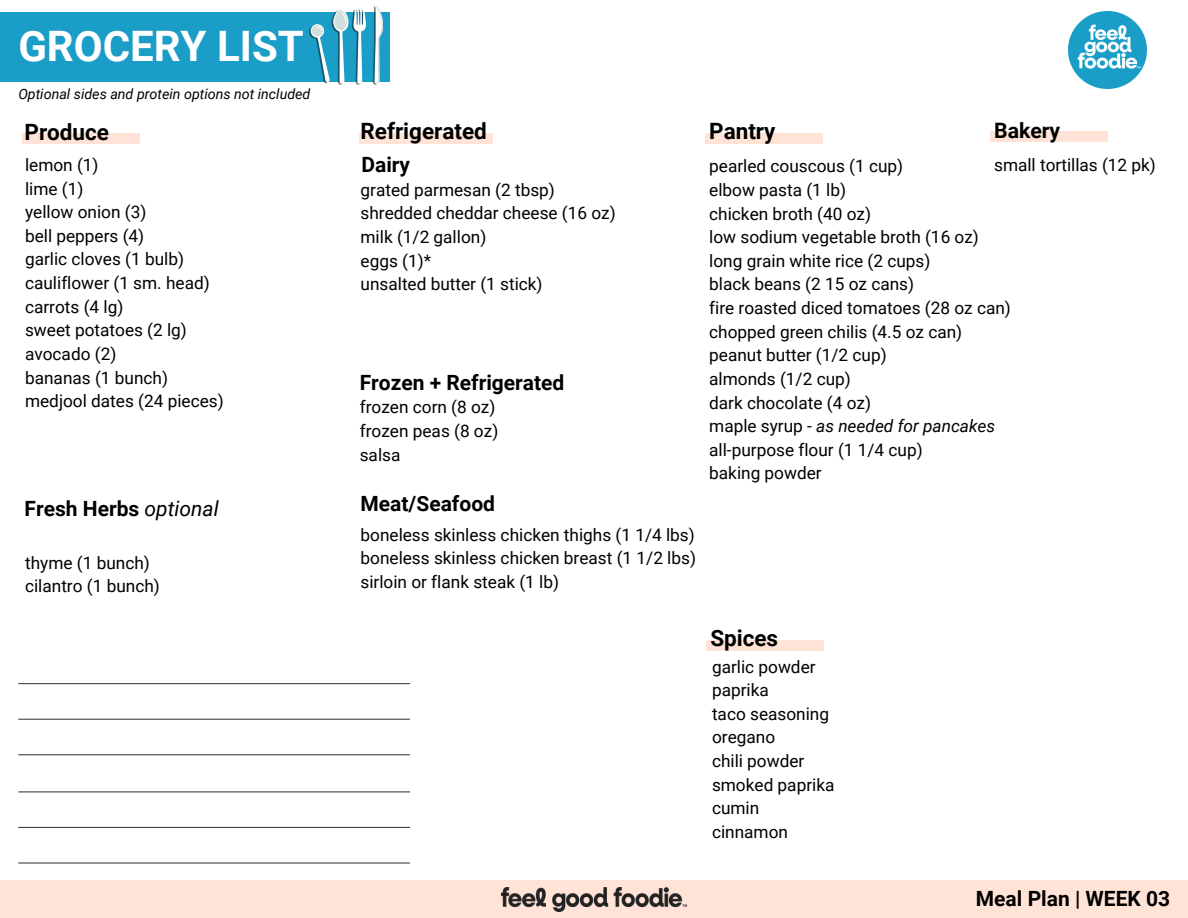
<style>
.page{position:relative;width:1188px;height:918px;background:#fff}
.page>*{position:absolute;margin:0;border:0;box-sizing:border-box;transform-origin:0 0}
.t1{font:700 42px "Roboto";color:#fff}
.t2{font:700 22.5px "Roboto";color:#000}
.t3{font:700 21.3px "Roboto";color:#000}
.t4{font:700 21px "Roboto";color:#000}
.t5{font:17.25px/23.7px "Roboto";color:#000}
.t6{font:italic 14.25px "Roboto";color:#000}
.s1{font-weight:400;font-style:italic}
.s2{font-style:italic}
</style>
<div class="page">
<div style="left:0;top:12px;width:389px;height:70px;background:#1a9ec7"></div>
<svg style="left:309px;top:5px;width:74px;height:80px"></svg>
<div style="left:705px;top:133px;width:118px;height:11px;background:#ffe3d7"></div>
<div style="left:360px;top:133px;width:133px;height:11px;background:#ffe3d7"></div>
<div style="left:22px;top:133px;width:118px;height:11px;background:#ffe3d7"></div>
<div style="left:706px;top:640px;width:118px;height:11px;background:#ffe3d7"></div>
<div style="left:0;top:880px;width:1188px;height:38px;background:#ffe3d7"></div>
<div style="left:990px;top:131px;width:118px;height:11px;background:#ffe3d7"></div>
<hr style="left:18px;top:683px;width:392px;height:1px;background:#000">
<hr style="left:18px;top:719px;width:392px;height:1px;background:#000">
<hr style="left:18px;top:754px;width:392px;height:1px;background:#000">
<img style="left:501px;top:888px;width:186px;height:23px">
<img style="left:1069px;top:11px;width:78px;height:78px">
<hr style="left:18px;top:791px;width:392px;height:1px;background:#000">
<hr style="left:18px;top:827px;width:392px;height:1px;background:#000">
<hr style="left:18px;top:862px;width:392px;height:2px;background:#000">
<p class="t1" style="left:18px;top:22px;width:287px">GROCERY LIST</p>
<h4 class="t6" style="left:18px;top:86px;width:294px">Optional sides and protein options not included</h4>
<h3 class="t2" style="left:25px;top:119px;width:86px">Produce</h3>
<h4 class="t5" style="left:25px;top:153px;width:200px">lemon (1)<br>lime (1)<br>yellow onion (3)<br>bell peppers (4)<br>garlic cloves (1 bulb) cauliflower (1 sm. head) carrots (4 lg)<br>sweet potatoes (2 lg) avocado (2)<br>bananas (1 bunch) medjool dates (24 pieces)</h4>
<h2 class="t4" style="left:25px;top:497px;width:196px">Fresh Herbs <span class="s1">optional</span></h2>
<h4 class="t5" style="left:25px;top:551px;width:136px">thyme (1 bunch) cilantro (1 bunch)</h4>
<h2 class="t2" style="left:361px;top:118px;width:128px">Refrigerated</h2>
<p class="t4" style="left:361px;top:153px;width:50px">Dairy</p>
<h2 class="t5" style="left:361px;top:178px;width:257px">grated parmesan (2 tbsp) shredded cheddar cheese (16 oz) milk (1/2 gallon)<br>eggs (1)*<br>unsalted butter (1 stick)</h2>
<h2 class="t4" style="left:360px;top:371px;width:206px">Frozen + Refrigerated</h2>
<h4 class="t5" style="left:360px;top:396px;width:140px">frozen corn (8 oz) frozen peas (8 oz) salsa</h4>
<p class="t4" style="left:361px;top:491px;width:136px">Meat/Seafood</p>
<h2 class="t5" style="left:361px;top:523px;width:337px;text-align:justify">boneless skinless chicken thighs (1 1/4 lbs) boneless skinless chicken breast (1 1/2 lbs) sirloin or flank steak (1 lb)</h2>
<h2 class="t3" style="left:994px;top:119px;width:68px">Bakery</h2>
<h4 class="t5" style="left:709px;top:155px;width:303px">pearled couscous (1 cup)<br>elbow pasta (1 lb)<br>chicken broth (40 oz)<br>low sodium vegetable broth (16 oz) long grain white rice (2 cups)<br>black beans (2 15 oz cans)<br>fire roasted diced tomatoes (28 oz can) chopped green chilis (4.5 oz can) peanut butter (1/2 cup)<br>almonds (1/2 cup)<br>dark chocolate (4 oz)<br>maple syrup - <span class="s2">as needed for pancakes </span>all-purpose flour (1 1/4 cup)<br>baking powder</h4>
<h1 class="t2" style="left:709px;top:118px;width:68px">Pantry</h1>
<h2 class="t5" style="left:994px;top:153px;width:163px">small tortillas (12 pk)</h2>
<h2 class="t2" style="left:710px;top:625px;width:69px">Spices</h2>
<h4 class="t5" style="left:712px;top:655px;width:124px">garlic powder paprika<br>taco seasoning oregano<br>chili powder smoked paprika cumin cinnamon</h4>
<h4 class="t4" style="left:976px;top:886px;width:196px">Meal Plan | WEEK 03</h4>
</div>
